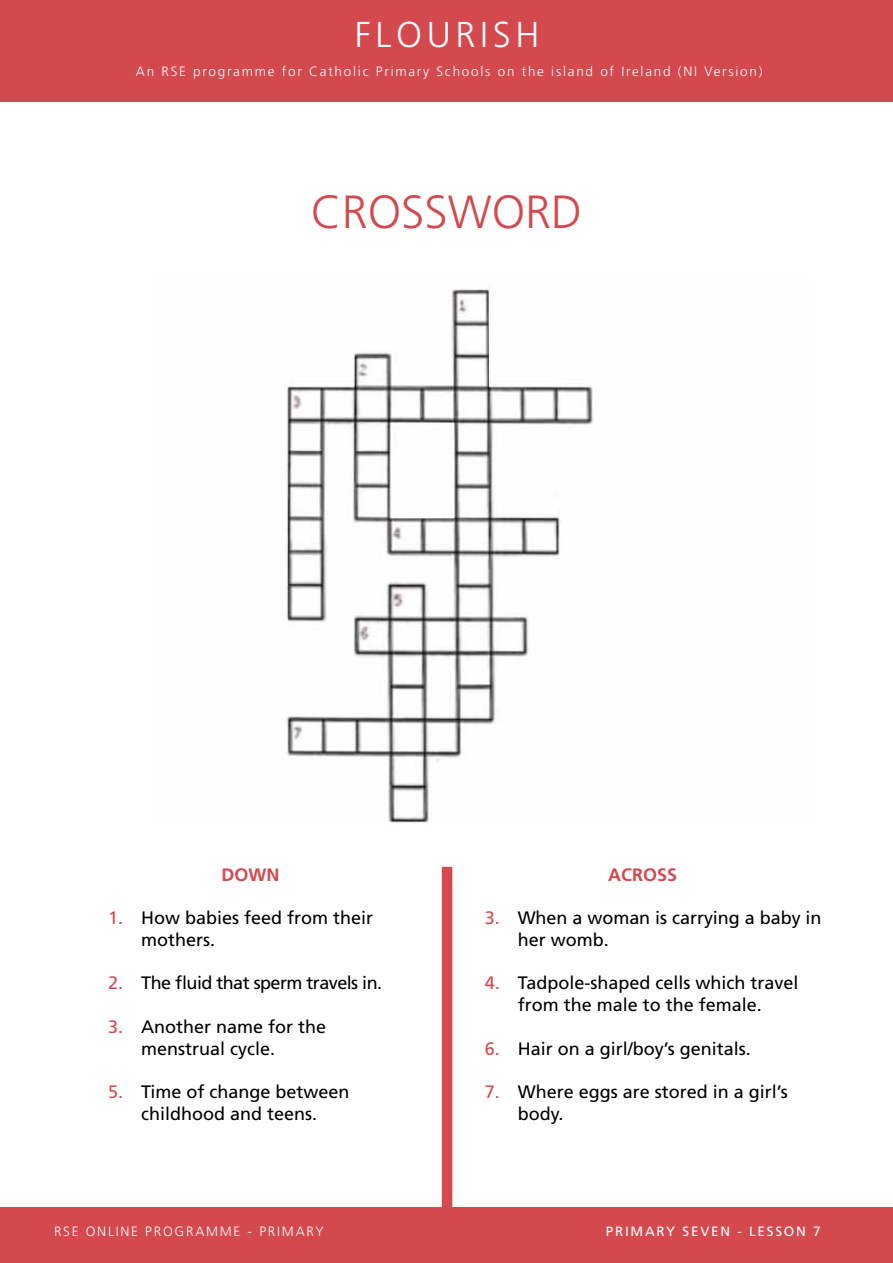
<style>
.page{position:relative;width:893px;height:1263px;background:#fff}
.page>*{position:absolute;margin:0;border:0;box-sizing:border-box;transform-origin:0 0}
.t1{font:300 46.5px "Frutiger LT Std";color:#d4494e}
.t2{font:300 36px "Frutiger LT Std";letter-spacing:.13em;color:#fff}
.t3{font:18px/21.8px "Frutiger LT Std";color:#000}
.t4{font:18px "Frutiger LT Std";letter-spacing:-.03em;color:#000}
.t5{font:700 18px "Frutiger LT Std";color:#d4494e}
.t6{font:300 13.5px "Frutiger LT Std";letter-spacing:.13em;color:#fff}
.t7{font:13.5px "Frutiger LT Std";letter-spacing:.13em;color:#fff}
.s1{color:#d4494e}
</style>
<div class="page">
<div style="left:0;top:0;width:893px;height:102px;background:#d4494e"></div>
<div style="left:0;top:1207px;width:893px;height:56px;background:#d4494e"></div>
<div style="left:442px;top:867px;width:10px;height:342px;background:#d4494e"></div>
<img style="left:286px;top:286px;width:307px;height:537px">
<h2 class="t2" style="left:355px;top:14px;width:186px">FLOURISH</h2>
<p class="t6" style="left:136px;top:64px;width:628px">An RSE programme for Catholic Primary Schools on the island of Ireland (NI Version)</p>
<h1 class="t1" style="left:311px;top:186px;width:273px">CROSSWORD</h1>
<p class="t5" style="left:222px;top:864px;width:59px">DOWN</p>
<p class="t5" style="left:608px;top:864px;width:71px">ACROSS</p>
<p class="t3" style="left:141px;top:907px;width:234px;text-indent:-33px"><span class="s1">1.</span> How babies feed from their mothers.</p>
<p class="t4" style="left:108px;top:972px;width:275px"><span class="s1">2.</span> The fluid that sperm travels in.</p>
<p class="t3" style="left:141px;top:1016px;width:187px;text-indent:-33px"><span class="s1">3.</span> Another name for the menstrual cycle.</p>
<p class="t3" style="left:108px;top:1081px;width:243px;text-align:center"><span class="s1">5.</span> Time of change between childhood and teens.</p>
<p class="t3" style="left:518px;top:907px;width:305px;text-indent:-33px"><span class="s1">3.</span> When a woman is carrying a baby in her womb.</p>
<p class="t3" style="left:485px;top:972px;width:315px;text-align:center"><span class="s1">4.</span> Tadpole-shaped cells which travel from the male to the female.</p>
<p class="t3" style="left:485px;top:1037px;width:268px"><span class="s1">6.</span> Hair on a girl/boy’s genitals.</p>
<p class="t3" style="left:518px;top:1081px;width:272px;text-indent:-33px"><span class="s1">7.</span> Where eggs are stored in a girl’s body.</p>
<p class="t6" style="left:54px;top:1223px;width:271px">RSE ONLINE PROGRAMME - PRIMARY</p>
<p class="t7" style="left:606px;top:1223px;width:216px">PRIMARY SEVEN - LESSON 7</p>
</div>
